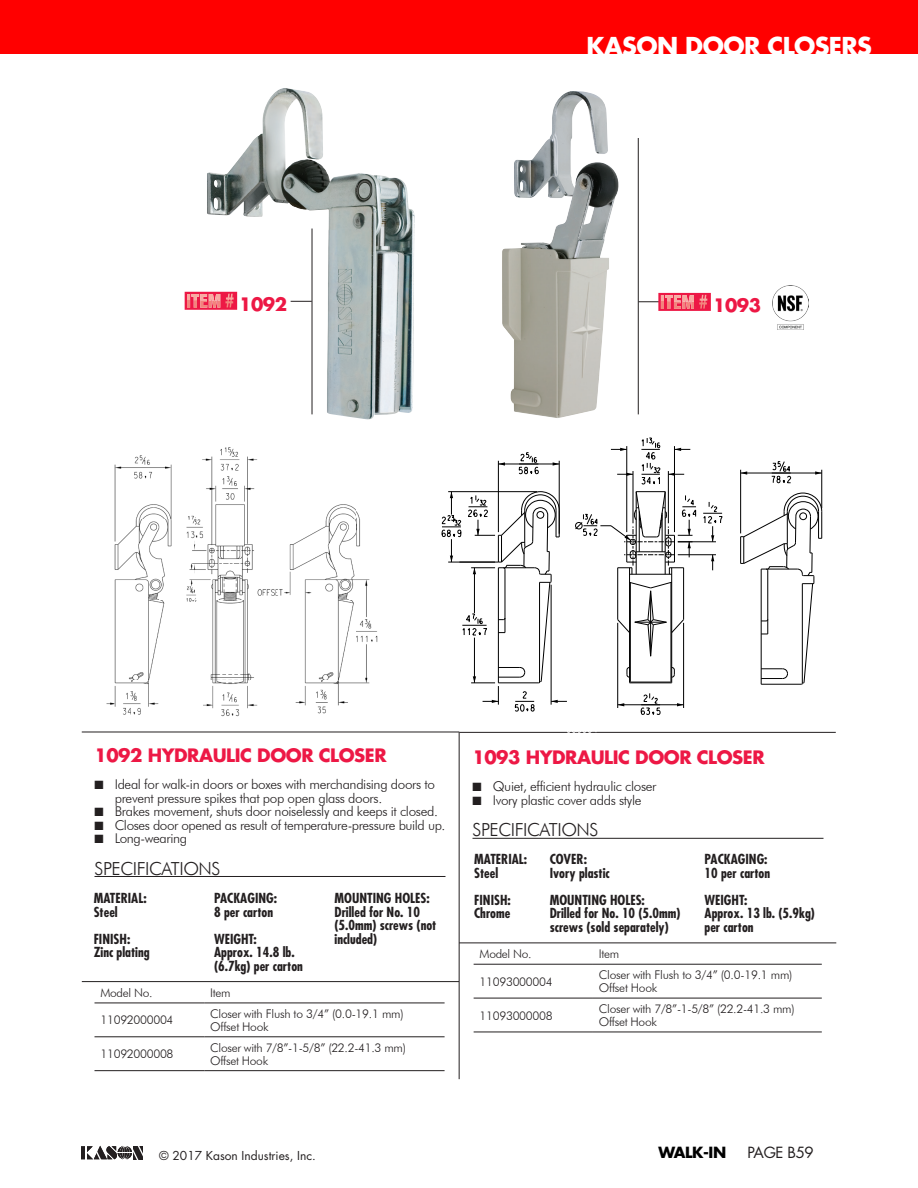
<style>
.page{position:relative;width:918px;height:1188px;background:#fff}
.page>*{position:absolute;margin:0;border:0;box-sizing:border-box;transform-origin:0 0}
.ProductName_Edge{font:700 24px "Futura Std";letter-spacing:-.025em;color:#fff}
.Product_Name{font:700 18px "Futura Std";letter-spacing:-.025em;color:#ed1845}
.Spec__Head-12{font:300 18px "Futura BT";letter-spacing:-.025em;color:#231f20}
.t1{font:700 15px "Futura Std";letter-spacing:-.025em;color:#000}
.t2{font:15px "Futura Std";letter-spacing:-.025em;color:#231f20}
.t3{font:700 condensed 13.5px/13.5px "Futura Std";color:#231f20}
.t4{font:300 13.5px/13.5px "Futura BT";letter-spacing:-.025em;color:#231f20}
.Chart_Text_8_8_5{font:300 12px/12.8px "Futura BT";letter-spacing:-.025em;color:#231f20}
.t5{font:12px "Futura Std";color:#231f20}
</style>
<div class="page">
<div style="left:0;top:0;width:918px;height:54px;background:#f00"></div>
<svg style="left:81px;top:1145px;width:62px;height:15px"></svg>
<hr style="left:459px;top:732px;width:1px;height:347px;background:#231f20">
<hr style="left:472px;top:838px;width:352px;height:1px;background:#231f20">
<hr style="left:94px;top:876px;width:352px;height:1px;background:#231f20">
<hr style="left:82px;top:981px;width:377px;height:1px;background:#231f20">
<hr style="left:459px;top:943px;width:377px;height:1px;background:#231f20">
<hr style="left:459px;top:732px;width:377px;height:1px;background:#231f20">
<hr style="left:82px;top:732px;width:377px;height:1px;background:#231f20">
<hr style="left:94px;top:1003px;width:110px;height:1px;background:#231f20">
<hr style="left:204px;top:1003px;width:241px;height:1px;background:#231f20">
<hr style="left:94px;top:1037px;width:110px;height:1px;background:#231f20">
<hr style="left:204px;top:1037px;width:241px;height:1px;background:#231f20">
<hr style="left:94px;top:1070px;width:110px;height:1px;background:#231f20">
<hr style="left:204px;top:1070px;width:241px;height:1px;background:#231f20">
<hr style="left:474px;top:964px;width:119px;height:1px;background:#231f20">
<hr style="left:593px;top:964px;width:229px;height:1px;background:#231f20">
<hr style="left:474px;top:998px;width:119px;height:1px;background:#231f20">
<hr style="left:593px;top:998px;width:229px;height:1px;background:#231f20">
<hr style="left:474px;top:1032px;width:119px;height:1px;background:#231f20">
<hr style="left:593px;top:1032px;width:229px;height:1px;background:#231f20">
<hr style="left:638px;top:138px;width:1px;height:276px;background:#231f20">
<svg style="left:639px;top:293px;width:72px;height:18px"></svg>
<img style="left:107px;top:447px;width:271px;height:270px">
<img style="left:502px;top:91px;width:117px;height:327px">
<hr style="left:559px;top:461px;width:1px;height:73px;background:#000">
<hr style="left:498px;top:461px;width:1px;height:71px;background:#000">
<svg style="left:553px;top:462px;width:6px;height:4px"></svg>
<svg style="left:498px;top:462px;width:7px;height:4px"></svg>
<hr style="left:498px;top:464px;width:61px;height:1px;background:#000">
<svg style="left:519px;top:452px;width:20px;height:22px"></svg>
<svg style="left:442px;top:491px;width:125px;height:220px"></svg>
<hr style="left:617px;top:568px;width:1px;height:52px;background:#000">
<hr style="left:683px;top:568px;width:1px;height:52px;background:#000">
<hr style="left:629px;top:568px;width:1px;height:115px;background:#000">
<hr style="left:671px;top:568px;width:1px;height:115px;background:#000">
<hr style="left:630px;top:683px;width:41px;height:1px;background:#000">
<hr style="left:630px;top:574px;width:42px;height:1px;background:#000">
<svg style="left:617px;top:582px;width:67px;height:74px"></svg>
<hr style="left:630px;top:583px;width:1px;height:99px;background:#000">
<hr style="left:631px;top:682px;width:40px;height:1px;background:#000">
<hr style="left:671px;top:582px;width:1px;height:100px;background:#000">
<svg style="left:627px;top:667px;width:4px;height:16px"></svg>
<svg style="left:670px;top:667px;width:5px;height:16px"></svg>
<hr style="left:683px;top:623px;width:1px;height:85px;background:#000">
<hr style="left:617px;top:623px;width:1px;height:85px;background:#000">
<hr style="left:618px;top:705px;width:66px;height:1px;background:#000">
<hr style="left:674px;top:446px;width:1px;height:86px;background:#000">
<hr style="left:626px;top:446px;width:1px;height:86px;background:#000">
<svg style="left:675px;top:448px;width:15px;height:3px"></svg>
<svg style="left:611px;top:448px;width:16px;height:3px"></svg>
<hr style="left:668px;top:471px;width:1px;height:52px;background:#000">
<hr style="left:633px;top:471px;width:1px;height:52px;background:#000">
<svg style="left:668px;top:473px;width:16px;height:3px"></svg>
<svg style="left:617px;top:473px;width:16px;height:3px"></svg>
<hr style="left:678px;top:554px;width:38px;height:1px;background:#000">
<hr style="left:678px;top:542px;width:38px;height:1px;background:#000">
<svg style="left:711px;top:555px;width:3px;height:15px"></svg>
<svg style="left:641px;top:693px;width:19px;height:22px"></svg>
<svg style="left:641px;top:438px;width:19px;height:46px"></svg>
<svg style="left:703px;top:502px;width:20px;height:40px"></svg>
<svg style="left:575px;top:491px;width:121px;height:83px"></svg>
<svg style="left:567px;top:731px;width:35px;height:2px"></svg>
<hr style="left:740px;top:470px;width:1px;height:63px;background:#000">
<hr style="left:821px;top:470px;width:1px;height:38px;background:#000">
<svg style="left:741px;top:471px;width:6px;height:4px"></svg>
<svg style="left:815px;top:471px;width:7px;height:4px"></svg>
<hr style="left:741px;top:473px;width:81px;height:1px;background:#000">
<svg style="left:740px;top:493px;width:82px;height:192px"></svg>
<svg style="left:771px;top:461px;width:20px;height:22px"></svg>
<svg style="left:185px;top:292px;width:22px;height:18px"></svg>
<img style="left:207px;top:88px;width:207px;height:331px">
<img style="left:773px;top:285px;width:35px;height:45px">
<p class="ProductName_Edge" style="left:587px;top:30px;width:287px">KASON DOOR CLOSERS</p>
<p class="Product_Name" style="left:239px;top:293px;width:50px">1092</p>
<p class="Product_Name" style="left:713px;top:293px;width:50px">1093</p>
<p class="Product_Name" style="left:94px;top:743px;width:294px">1092 HYDRAULIC DOOR CLOSER</p>
<p class="t4" style="left:115px;top:777px;width:322px">Ideal for walk-in doors or boxes with merchandising doors to prevent pressure spikes that pop open glass doors.</p>
<p class="t4" style="left:115px;top:804px;width:325px">Brakes movement, shuts door noiselessly and keeps it closed.</p>
<p class="t4" style="left:115px;top:818px;width:332px">Closes door opened as result of temperature-pressure build up.</p>
<p class="t4" style="left:115px;top:831px;width:74px">Long-wearing</p>
<p class="Spec__Head-12" style="left:94px;top:857px;width:128px">SPECIFICATIONS</p>
<p class="t3" style="left:94px;top:891px;width:55px">MATERIAL:</p>
<p class="t3" style="left:94px;top:905px;width:26px">Steel</p>
<p class="t3" style="left:94px;top:932px;width:38px">FINISH:</p>
<p class="t3" style="left:94px;top:945px;width:58px">Zinc plating</p>
<p class="t3" style="left:214px;top:891px;width:65px">PACKAGING:</p>
<p class="t3" style="left:214px;top:905px;width:61px">8 per carton</p>
<p class="t3" style="left:214px;top:932px;width:44px">WEIGHT:</p>
<p class="t3" style="left:214px;top:945px;width:90px">Approx. 14.8 lb. (6.7kg) per carton</p>
<p class="t3" style="left:335px;top:891px;width:97px">MOUNTING HOLES:</p>
<p class="t3" style="left:335px;top:905px;width:103px">Drilled for No. 10 (5.0mm) screws (not included)</p>
<p class="Chart_Text_8_8_5" style="left:100px;top:986px;width:54px">Model No.</p>
<p class="Chart_Text_8_8_5" style="left:210px;top:986px;width:22px">Item</p>
<p class="Chart_Text_8_8_5" style="left:100px;top:1014px;width:75px">11092000004</p>
<p class="Chart_Text_8_8_5" style="left:210px;top:1007px;width:195px">Closer with Flush to 3/4” (0.0-19.1 mm)<br>Offset Hook</p>
<p class="Chart_Text_8_8_5" style="left:100px;top:1048px;width:75px">11092000008</p>
<p class="Chart_Text_8_8_5" style="left:210px;top:1041px;width:197px">Closer with 7/8”-1-5/8” (22.2-41.3 mm)<br>Offset Hook</p>
<p class="Product_Name" style="left:472px;top:746px;width:294px">1093 HYDRAULIC DOOR CLOSER</p>
<p class="t4" style="left:493px;top:780px;width:165px">Quiet, efficient hydraulic closer</p>
<p class="t4" style="left:493px;top:793px;width:150px">Ivory plastic cover adds style</p>
<p class="Spec__Head-12" style="left:472px;top:819px;width:128px">SPECIFICATIONS</p>
<p class="t3" style="left:474px;top:853px;width:55px">MATERIAL:</p>
<p class="t3" style="left:474px;top:866px;width:26px">Steel</p>
<p class="t3" style="left:474px;top:893px;width:38px">FINISH:</p>
<p class="t3" style="left:474px;top:907px;width:38px">Chrome</p>
<p class="t3" style="left:550px;top:853px;width:39px">COVER:</p>
<p class="t3" style="left:550px;top:866px;width:62px">Ivory plastic</p>
<p class="t3" style="left:550px;top:893px;width:97px">MOUNTING HOLES:</p>
<p class="t3" style="left:550px;top:907px;width:132px">Drilled for No. 10 (5.0mm)</p>
<p class="t3" style="left:550px;top:920px;width:121px">screws (sold separately)</p>
<p class="t3" style="left:705px;top:853px;width:65px">PACKAGING:</p>
<p class="t3" style="left:705px;top:866px;width:67px">10 per carton</p>
<p class="t3" style="left:705px;top:893px;width:44px">WEIGHT:</p>
<p class="t3" style="left:705px;top:907px;width:112px">Approx. 13 lb. (5.9kg) per carton</p>
<p class="Chart_Text_8_8_5" style="left:480px;top:947px;width:54px">Model No.</p>
<p class="Chart_Text_8_8_5" style="left:599px;top:947px;width:22px">Item</p>
<p class="Chart_Text_8_8_5" style="left:480px;top:975px;width:75px">11093000004</p>
<p class="Chart_Text_8_8_5" style="left:599px;top:969px;width:195px">Closer with Flush to 3/4” (0.0-19.1 mm)<br>Offset Hook</p>
<p class="Chart_Text_8_8_5" style="left:480px;top:1009px;width:75px">11093000008</p>
<p class="Chart_Text_8_8_5" style="left:599px;top:1002px;width:197px">Closer with 7/8”-1-5/8” (22.2-41.3 mm)<br>Offset Hook</p>
<p class="t5" style="left:159px;top:1148px;width:158px">© 2017 Kason Industries, Inc.</p>
<p class="t1" style="left:659px;top:1143px;width:69px">WALK-IN</p>
<p class="t2" style="left:748px;top:1143px;width:68px">PAGE B59</p>
</div>
